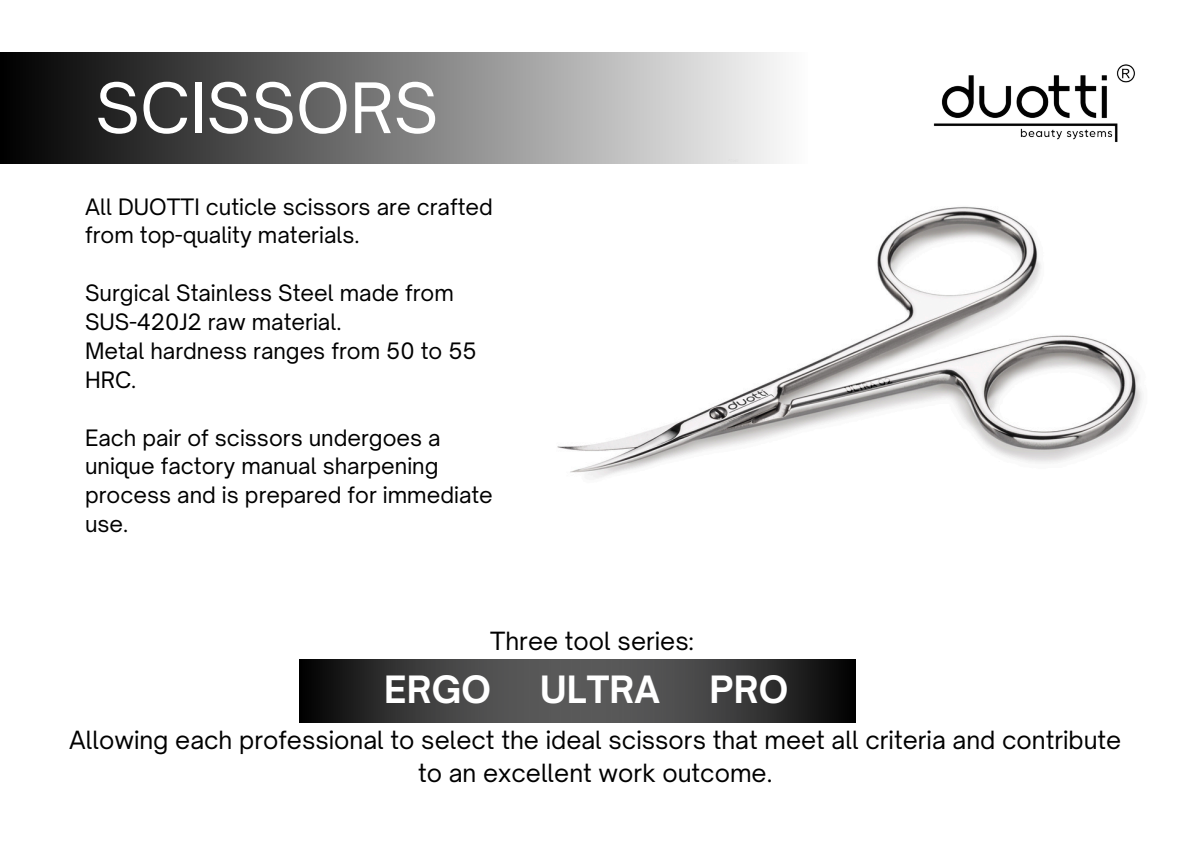
<style>
.page{position:relative;width:1191px;height:851px;background:#fff}
.page>*{position:absolute;margin:0;border:0;box-sizing:border-box;transform-origin:0 0}
.t1{font:66.4px "Open Sauce One";color:#fff}
.t2{font:700 36px "Open Sauce One";letter-spacing:.005em;color:#fff}
.t3{font:24px/33px "Open Sauce One";color:#000;text-align:center}
.t4{font:21.6px/28.8px "Open Sauce One";color:#000}
</style>
<div class="page">
<img style="left:513px;top:163px;width:629px;height:514px">
<div style="left:0;top:53px;width:808px;height:110px;background:linear-gradient(to right,#000,#fdfdfd)"></div>
<svg style="left:299px;top:659px;width:92px;height:63px"></svg>
<svg style="left:391px;top:659px;width:464px;height:63px"></svg>
<img style="left:933px;top:64px;width:202px;height:78px">
<p class="t1" style="left:95px;top:67px;width:345px">SCISSORS</p>
<p class="t4" style="left:85px;top:192px;width:409px">All DUOTTI cuticle scissors are crafted from top-quality materials.</p>
<p class="t4" style="left:85px;top:278px;width:370px">Surgical Stainless Steel made from</p>
<p class="t4" style="left:85px;top:307px;width:258px">SUS-420J2 raw material.</p>
<p class="t4" style="left:85px;top:336px;width:393px">Metal hardness ranges from 50 to 55<br>HRC.</p>
<p class="t4" style="left:85px;top:423px;width:409px">Each pair of scissors undergoes a unique factory manual sharpening process and is prepared for immediate use.</p>
<h1 class="t3" style="left:490px;top:623px;width:205px">Three tool series:</h1>
<p class="t2" style="left:384px;top:667px;width:108px">ERGO</p>
<p class="t2" style="left:540px;top:667px;width:121px">ULTRA</p>
<p class="t2" style="left:710px;top:667px;width:80px">PRO</p>
<p class="t3" style="left:69px;top:722px;width:1054px">Allowing each professional to select the ideal scissors that meet all criteria and contribute to an excellent work outcome.</p>
</div>
